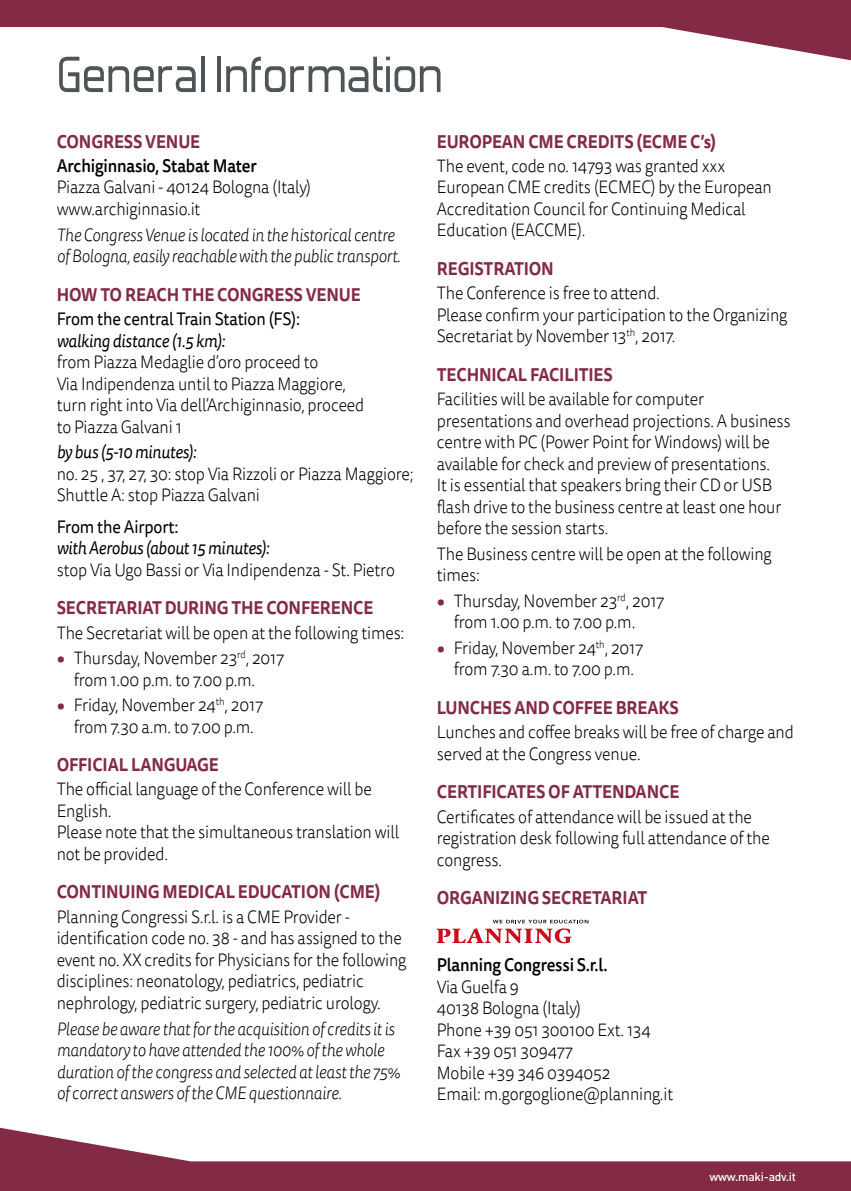
<style>
.page{position:relative;width:851px;height:1191px;background:#fff}
.page>*{position:absolute;margin:0;border:0;box-sizing:border-box;transform-origin:0 0}
.t1{font:60px "Forgotten Futurist";color:#4e5558}
.t2{font:300 18px/21.4px "Tisa Sans Pro";letter-spacing:-.01em;color:#000;scale:.9 1}
.t3{font:italic 300 18px/21.4px "Tisa Sans Pro";letter-spacing:-.01em;color:#000;scale:.9 1}
.t4{font:700 18px "Tisa Sans Pro";letter-spacing:-.01em;color:#832a45;scale:.9 1}
.t5{font:italic 18px "Tisa Sans Pro";letter-spacing:-.01em;color:#000;scale:.9 1}
.t6{font:500 18px "Tisa Sans Pro";letter-spacing:-.01em;color:#000;scale:.9 1}
.t7{font:18px "Tisa Sans Pro";letter-spacing:-.01em;color:#000;scale:.9 1}
.t8{font:500 12px "DIN";letter-spacing:-.02em;color:#fff}
.s1{font-weight:700;color:#832a45}
</style>
<div class="page">
<hr style="left:0;top:0;width:1px;height:1191px;background:#000">
<svg style="left:0;top:0;width:850px;height:60px;fill:#842c47"></svg>
<svg style="left:0;top:1127px;width:850px;height:64px;fill:#832a45"></svg>
<svg style="left:436px;top:919px;width:152px;height:24px"></svg>
<h1 class="t1" style="left:57px;top:50px;width:387px">General Information</h1>
<p class="t4" style="left:57px;top:128px;width:161px">CONGRESS VENUE</p>
<p class="t6" style="left:57px;top:153px;width:224px">Archiginnasio, Stabat Mater</p>
<p class="t2" style="left:57px;top:177px;width:284px">Piazza Galvani - 40124 Bologna (Italy) www.archiginnasio.it</p>
<p class="t3" style="left:57px;top:224px;width:383px">The Congress Venue is located in the historical centre of Bologna, easily reachable with the public transport.</p>
<p class="t4" style="left:57px;top:281px;width:339px">HOW TO REACH THE CONGRESS VENUE</p>
<p class="t7" style="left:57px;top:307px;width:272px">From the central Train Station (FS):</p>
<p class="t5" style="left:57px;top:328px;width:189px">walking distance (1.5 km):</p>
<p class="t2" style="left:57px;top:352px;width:343px">from Piazza Medaglie d’oro proceed to<br>Via Indipendenza until to Piazza Maggiore, turn right into Via dell’Archiginnasio, proceed to Piazza Galvani 1</p>
<p class="t5" style="left:57px;top:440px;width:157px">by bus (5-10 minutes):</p>
<p class="t2" style="left:57px;top:463px;width:398px">no. 25 , 37, 27, 30: stop Via Rizzoli or Piazza Maggiore;<br>Shuttle A: stop Piazza Galvani</p>
<p class="t7" style="left:57px;top:514px;width:137px">From the Airport:</p>
<p class="t5" style="left:57px;top:536px;width:238px">with Aerobus (about 15 minutes):</p>
<p class="t2" style="left:57px;top:559px;width:377px">stop Via Ugo Bassi or Via Indipendenza - St. Pietro</p>
<p class="t4" style="left:57px;top:594px;width:353px">SECRETARIAT DURING THE CONFERENCE</p>
<p class="t2" style="left:57px;top:622px;width:388px">The Secretariat will be open at the following times:</p>
<p class="t2" style="left:74px;top:648px;width:235px;text-indent:-17px"><span class="s1">•</span> Thursday, November 23<sup>rd</sup>, 2017 from 1.00 p.m. to 7.00 p.m.</p>
<p class="t2" style="left:57px;top:694px;width:231px;text-align:center"><span class="s1">•</span> Friday, November 24<sup>th</sup>, 2017 from 7.30 a.m. to 7.00 p.m.</p>
<p class="t4" style="left:57px;top:751px;width:182px">OFFICIAL LANGUAGE</p>
<p class="t2" style="left:57px;top:779px;width:382px">The official language of the Conference will be<br>English.<br>Please note that the simultaneous translation will not be provided.</p>
<p class="t4" style="left:57px;top:879px;width:361px">CONTINUING MEDICAL EDUCATION (CME)</p>
<p class="t2" style="left:57px;top:906px;width:390px">Planning Congressi S.r.l. is a CME Provider - identification code no. 38 - and has assigned to the event no. XX credits for Physicians for the following disciplines: neonatology, pediatrics, pediatric nephrology, pediatric surgery, pediatric urology.</p>
<p class="t3" style="left:57px;top:1018px;width:383px">Please be aware that for the acquisition of credits it is mandatory to have attended the 100% of the whole duration of the congress and selected at least the 75% of correct answers of the CME questionnaire.</p>
<p class="t4" style="left:437px;top:128px;width:312px">EUROPEAN CME CREDITS (ECME C’s)</p>
<p class="t2" style="left:437px;top:156px;width:374px">The event, code no. 14793 was granted xxx European CME credits (ECMEC) by the European Accreditation Council for Continuing Medical Education (EACCME).</p>
<p class="t4" style="left:437px;top:255px;width:131px">REGISTRATION</p>
<p class="t2" style="left:437px;top:283px;width:391px">The Conference is free to attend.<br>Please confirm your participation to the Organizing<br>Secretariat by November 13<sup>th</sup>, 2017.</p>
<p class="t4" style="left:437px;top:361px;width:197px">TECHNICAL FACILITIES</p>
<p class="t2" style="left:437px;top:389px;width:394px">Facilities will be available for computer presentations and overhead projections. A business centre with PC (Power Point for Windows) will be available for check and preview of presentations.<br>It is essential that speakers bring their CD or USB flash drive to the business centre at least one hour before the session starts.</p>
<p class="t2" style="left:437px;top:543px;width:373px">The Business centre will be open at the following times:</p>
<p class="t2" style="left:454px;top:590px;width:235px;text-indent:-17px"><span class="s1">•</span> Thursday, November 23<sup>rd</sup>, 2017 from 1.00 p.m. to 7.00 p.m.</p>
<p class="t2" style="left:437px;top:637px;width:231px;text-align:center"><span class="s1">•</span> Friday, November 24<sup>th</sup>, 2017 from 7.30 a.m. to 7.00 p.m.</p>
<p class="t4" style="left:437px;top:694px;width:270px">LUNCHES AND COFFEE BREAKS</p>
<p class="t2" style="left:437px;top:722px;width:398px">Lunches and coffee breaks will be free of charge and served at the Congress venue.</p>
<p class="t4" style="left:437px;top:778px;width:271px">CERTIFICATES OF ATTENDANCE</p>
<p class="t2" style="left:437px;top:806px;width:371px">Certificates of attendance will be issued at the registration desk following full attendance of the congress.</p>
<p class="t4" style="left:437px;top:884px;width:235px">ORGANIZING SECRETARIAT</p>
<p class="t6" style="left:437px;top:952px;width:191px">Planning Congressi S.r.l.</p>
<p class="t2" style="left:437px;top:976px;width:264px">Via Guelfa 9<br>40138 Bologna (Italy)<br>Phone +39 051 300100 Ext. 134<br>Fax +39 051 309477<br>Mobile +39 346 0394052<br>Email: m.gorgoglione@planning.it</p>
<p class="t8" style="left:709px;top:1169px;width:88px">www.maki-adv.it</p>
</div>
